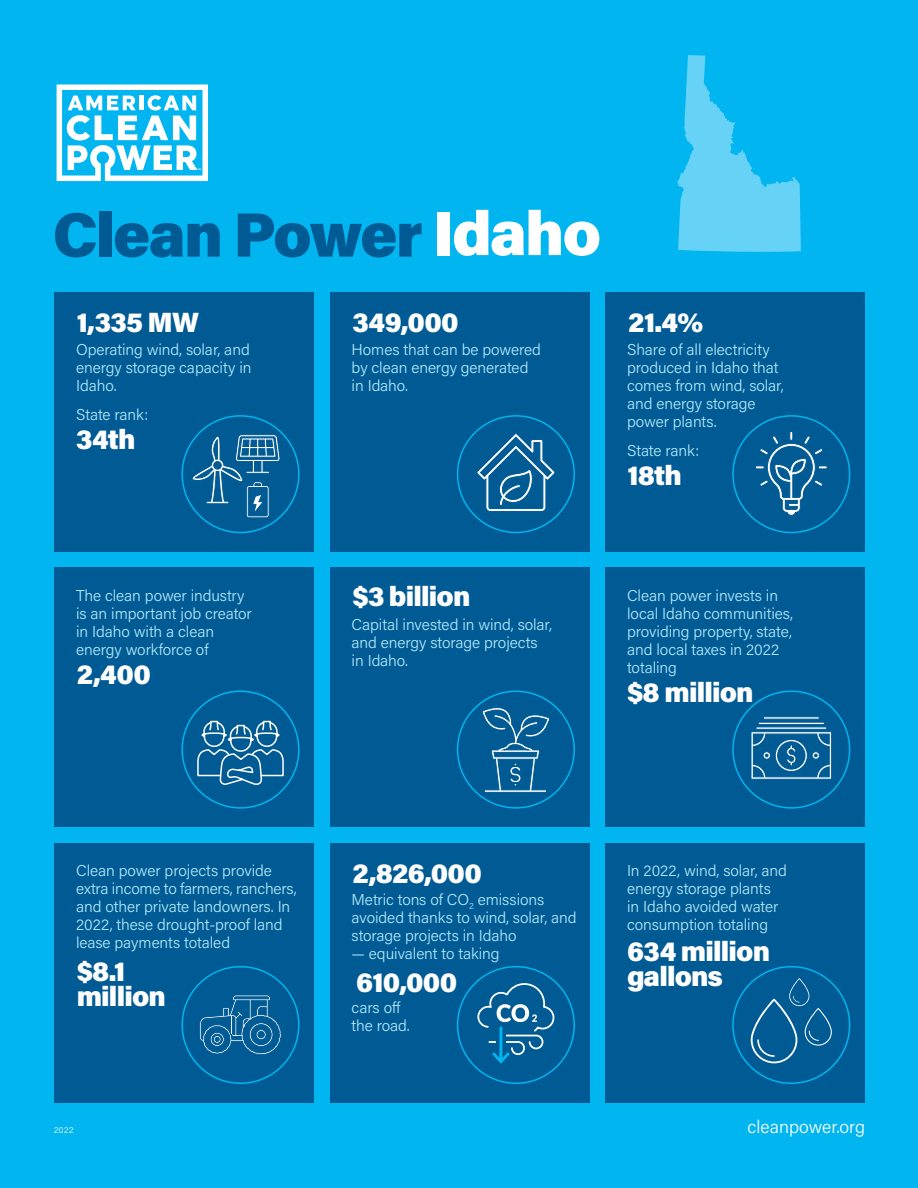
<style>
.page{position:relative;width:918px;height:1188px;background:#00b5f0}
.page>*{position:absolute;margin:0;border:0;box-sizing:border-box;transform-origin:0 0}
.t1{font:900 62.55px "Acumin Pro";letter-spacing:-.03em;color:#005b94}
.t2{font:900 27.9px/25.5px "Acumin Pro";letter-spacing:-.03em;color:#fff}
.t3{font:300 18px "Acumin Pro";color:#fff}
.t4{font:300 15.75px/18px "Acumin Pro";letter-spacing:-.005em;color:#b3e9fa}
.t5{font:300 8.25px "Acumin Pro";color:#fff}
.t6{font:700 2.4px "Myriad Pro";color:#fff}
.s1{color:#fff}
</style>
<div class="page">
<svg style="left:57px;top:84px;width:151px;height:97px"></svg>
<div style="left:55px;top:568px;width:259px;height:259px;background:#005b94"></div>
<div style="left:330px;top:568px;width:260px;height:259px;background:#005b94"></div>
<div style="left:605px;top:568px;width:260px;height:259px;background:#005b94"></div>
<div style="left:55px;top:292px;width:259px;height:260px;background:#005b94"></div>
<div style="left:330px;top:292px;width:260px;height:260px;background:#005b94"></div>
<div style="left:605px;top:292px;width:260px;height:260px;background:#005b94"></div>
<div style="left:55px;top:843px;width:259px;height:260px;background:#005b94"></div>
<div style="left:330px;top:843px;width:260px;height:260px;background:#005b94"></div>
<div style="left:605px;top:843px;width:260px;height:260px;background:#005b94"></div>
<div style="left:181px;top:415px;width:119px;height:118px;border:2px solid #00b5ef;border-radius:50%"></div>
<div style="left:457px;top:415px;width:118px;height:118px;border:2px solid #00b5ef;border-radius:50%"></div>
<div style="left:732px;top:415px;width:118px;height:118px;border:2px solid #00b5ef;border-radius:50%"></div>
<div style="left:181px;top:691px;width:119px;height:118px;border:2px solid #00b5ef;border-radius:50%"></div>
<div style="left:457px;top:691px;width:118px;height:118px;border:2px solid #00b5ef;border-radius:50%"></div>
<div style="left:732px;top:691px;width:118px;height:118px;border:2px solid #00b5ef;border-radius:50%"></div>
<div style="left:181px;top:966px;width:119px;height:118px;border:2px solid #00b5ef;border-radius:50%"></div>
<div style="left:457px;top:966px;width:118px;height:118px;border:2px solid #00b5ef;border-radius:50%"></div>
<div style="left:732px;top:966px;width:118px;height:118px;border:2px solid #00b5ef;border-radius:50%"></div>
<svg style="left:751px;top:978px;width:81px;height:85px"></svg>
<svg style="left:482px;top:707px;width:68px;height:86px"></svg>
<svg style="left:755px;top:432px;width:73px;height:84px"></svg>
<svg style="left:197px;top:720px;width:87px;height:65px"></svg>
<svg style="left:476px;top:433px;width:80px;height:85px"></svg>
<svg style="left:751px;top:716px;width:81px;height:64px"></svg>
<svg style="left:200px;top:995px;width:81px;height:60px"></svg>
<svg style="left:477px;top:982px;width:78px;height:82px"></svg>
<svg style="left:192px;top:432px;width:88px;height:86px"></svg>
<svg style="left:677px;top:55px;width:124px;height:197px"></svg>
<p class="t6" style="left:198px;top:168px;width:5px">TM</p>
<h1 class="t1" style="left:52px;top:190px;width:550px">Clean Power <span class="s1">Idaho</span></h1>
<h2 class="t2" style="left:77px;top:308px;width:124px">1,335 MW</h2>
<h2 class="t2" style="left:352px;top:308px;width:108px">349,000</h2>
<h2 class="t2" style="left:628px;top:308px;width:76px">21.4%</h2>
<p class="t4" style="left:76px;top:339px;width:177px;text-align:justify">Operating wind, solar, and energy storage capacity in Idaho.</p>
<p class="t4" style="left:76px;top:405px;width:74px">State rank:</p>
<h2 class="t2" style="left:76px;top:425px;width:61px">34th</h2>
<p class="t4" style="left:76px;top:586px;width:177px">The clean power industry is an important job creator in Idaho with a clean energy workforce of</p>
<h2 class="t2" style="left:77px;top:660px;width:76px">2,400</h2>
<p class="t4" style="left:352px;top:339px;width:191px">Homes that can be powered by clean energy generated in Idaho.</p>
<p class="t4" style="left:627px;top:339px;width:158px">Share of all electricity produced in Idaho that comes from wind, solar, and energy storage power plants.</p>
<p class="t4" style="left:627px;top:441px;width:74px">State rank:</p>
<h2 class="t2" style="left:352px;top:582px;width:120px">$3 billion</h2>
<p class="t4" style="left:352px;top:615px;width:202px">Capital invested in wind, solar, and energy storage projects in Idaho.</p>
<h2 class="t2" style="left:627px;top:461px;width:56px">18th</h2>
<p class="t4" style="left:627px;top:586px;width:168px">Clean power invests in local Idaho communities, providing property, state, and local taxes in 2022 totaling</p>
<h2 class="t2" style="left:627px;top:678px;width:128px">$8 million</h2>
<p class="t4" style="left:76px;top:861px;width:222px">Clean power projects provide extra income to farmers, ranchers, and other private landowners. In<br>2022, these drought-proof land lease payments totaled</p>
<h2 class="t2" style="left:77px;top:957px;width:91px">$8.1 million</h2>
<h2 class="t2" style="left:352px;top:859px;width:131px">2,826,000</h2>
<p class="t4" style="left:352px;top:890px;width:227px">Metric tons of CO<sub>2</sub> emissions avoided thanks to wind, solar, and storage projects in Idaho</p>
<p class="t4" style="left:352px;top:944px;width:150px">— equivalent to taking</p>
<p class="t4" style="left:352px;top:998px;width:60px">cars off the road.</p>
<h2 class="t2" style="left:356px;top:968px;width:103px">610,000</h2>
<p class="t4" style="left:627px;top:861px;width:161px">In 2022, wind, solar, and energy storage plants in Idaho avoided water consumption totaling</p>
<h2 class="t2" style="left:627px;top:937px;width:145px">634 million gallons</h2>
<p class="t5" style="left:54px;top:1125px;width:21px">2022</p>
<p class="t3" style="left:748px;top:1115px;width:119px">cleanpower.org</p>
</div>
